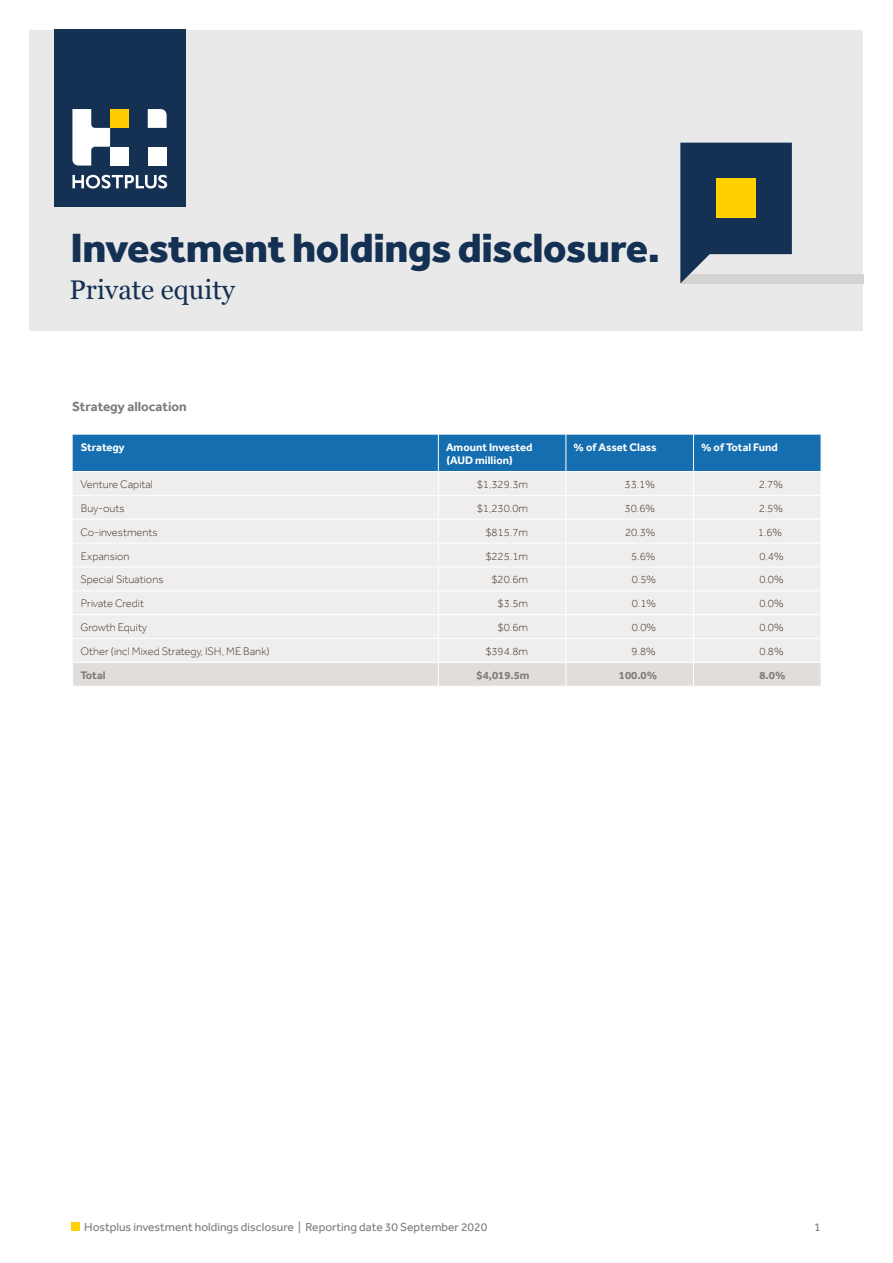
<style>
.page{position:relative;width:893px;height:1263px;background:#fff}
.page>*{position:absolute;margin:0;border:0;box-sizing:border-box;transform-origin:0 0}
.t1{font:800 42px "Effra";letter-spacing:-.01em;color:#143053}
.t2{font:27px "Georgia";color:#143053}
.t3{font:700 13.5px "Effra";color:#807c7a}
.t4{font:12px "Effra";color:#807c7a}
.t5{font:300 11.25px "Effra";color:#3d3732}
.t6{font:700 11.25px/13.5px "Effra";color:#fff}
.t7{font:700 11.25px "Effra";color:#807c7a}
.t8{font:300 11.25px "Effra";letter-spacing:-.02em;color:#3d3732}
</style>
<div class="page">
<div style="left:71px;top:1222px;width:9px;height:9px;background:#ffd100"></div>
<div style="left:30px;top:30px;width:833px;height:300px;background:#e9e9e9"></div>
<div style="left:681px;top:274px;width:182px;height:9px;background:#d3d3d2"></div>
<svg style="left:680px;top:143px;width:112px;height:140px"></svg>
<div style="left:716px;top:179px;width:40px;height:39px;background:#ffd100"></div>
<div style="left:54px;top:30px;width:131px;height:177px;background:#143053"></div>
<svg style="left:148px;top:109px;width:19px;height:19px"></svg>
<div style="left:148px;top:147px;width:19px;height:19px;background:#fff"></div>
<div style="left:110px;top:109px;width:19px;height:19px;background:#fc0"></div>
<svg style="left:72px;top:109px;width:38px;height:57px"></svg>
<div style="left:110px;top:147px;width:19px;height:19px;background:#fff"></div>
<svg style="left:72px;top:175px;width:95px;height:14px"></svg>
<svg style="left:72px;top:434px;width:749px;height:252px;background:#cfdae3"></svg>
<h1 class="t1" style="left:70px;top:222px;width:591px">Investment holdings disclosure.</h1>
<h2 class="t2" style="left:69px;top:270px;width:167px">Private equity</h2>
<p class="t3" style="left:72px;top:398px;width:116px">Strategy allocation</p>
<p class="t6" style="left:81px;top:440px;width:45px">Strategy</p>
<p class="t6" style="left:446px;top:440px;width:88px">Amount Invested (AUD million)</p>
<p class="t6" style="left:574px;top:440px;width:85px">% of Asset Class</p>
<p class="t6" style="left:701px;top:440px;width:78px">% of Total Fund</p>
<p class="t5" style="left:80px;top:478px;width:74px">Venture Capital</p>
<p class="t5" style="left:477px;top:478px;width:53px">$1,329.3m</p>
<p class="t5" style="left:625px;top:478px;width:32px">33.1%</p>
<p class="t5" style="left:759px;top:478px;width:26px">2.7%</p>
<p class="t5" style="left:81px;top:502px;width:45px">Buy-outs</p>
<p class="t5" style="left:477px;top:502px;width:53px">$1,230.0m</p>
<p class="t5" style="left:625px;top:502px;width:32px">30.6%</p>
<p class="t5" style="left:759px;top:502px;width:26px">2.5%</p>
<p class="t5" style="left:80px;top:525px;width:79px">Co-investments</p>
<p class="t5" style="left:485px;top:525px;width:44px">$815.7m</p>
<p class="t5" style="left:625px;top:525px;width:32px">20.3%</p>
<p class="t5" style="left:758px;top:525px;width:26px">1.6%</p>
<p class="t5" style="left:81px;top:549px;width:50px">Expansion</p>
<p class="t5" style="left:485px;top:549px;width:44px">$225.1m</p>
<p class="t5" style="left:631px;top:549px;width:26px">5.6%</p>
<p class="t5" style="left:759px;top:549px;width:26px">0.4%</p>
<p class="t5" style="left:81px;top:573px;width:84px">Special Situations</p>
<p class="t5" style="left:491px;top:573px;width:38px">$20.6m</p>
<p class="t5" style="left:632px;top:573px;width:26px">0.5%</p>
<p class="t5" style="left:759px;top:573px;width:26px">0.0%</p>
<p class="t8" style="left:81px;top:597px;width:65px">Private Credit</p>
<p class="t5" style="left:498px;top:597px;width:32px">$3.5m</p>
<p class="t5" style="left:632px;top:597px;width:26px">0.1%</p>
<p class="t5" style="left:759px;top:597px;width:26px">0.0%</p>
<p class="t5" style="left:80px;top:621px;width:68px">Growth Equity</p>
<p class="t5" style="left:498px;top:621px;width:32px">$0.6m</p>
<p class="t5" style="left:632px;top:621px;width:26px">0.0%</p>
<p class="t5" style="left:759px;top:621px;width:26px">0.0%</p>
<p class="t5" style="left:80px;top:645px;width:191px">Other (incl Mixed Strategy, ISH, ME Bank)</p>
<p class="t5" style="left:485px;top:645px;width:44px">$394.8m</p>
<p class="t5" style="left:631px;top:645px;width:26px">9.8%</p>
<p class="t5" style="left:759px;top:645px;width:26px">0.8%</p>
<p class="t7" style="left:80px;top:668px;width:27px">Total</p>
<p class="t7" style="left:477px;top:668px;width:54px">$4,019.5m</p>
<p class="t7" style="left:619px;top:668px;width:40px">100.0%</p>
<p class="t7" style="left:759px;top:668px;width:27px">8.0%</p>
<p class="t4" style="left:84px;top:1220px;width:405px">Hostplus investment holdings disclosure | Reporting date 30 September 2020</p>
<p class="t4" style="left:814px;top:1220px;width:8px">1</p>
</div>
